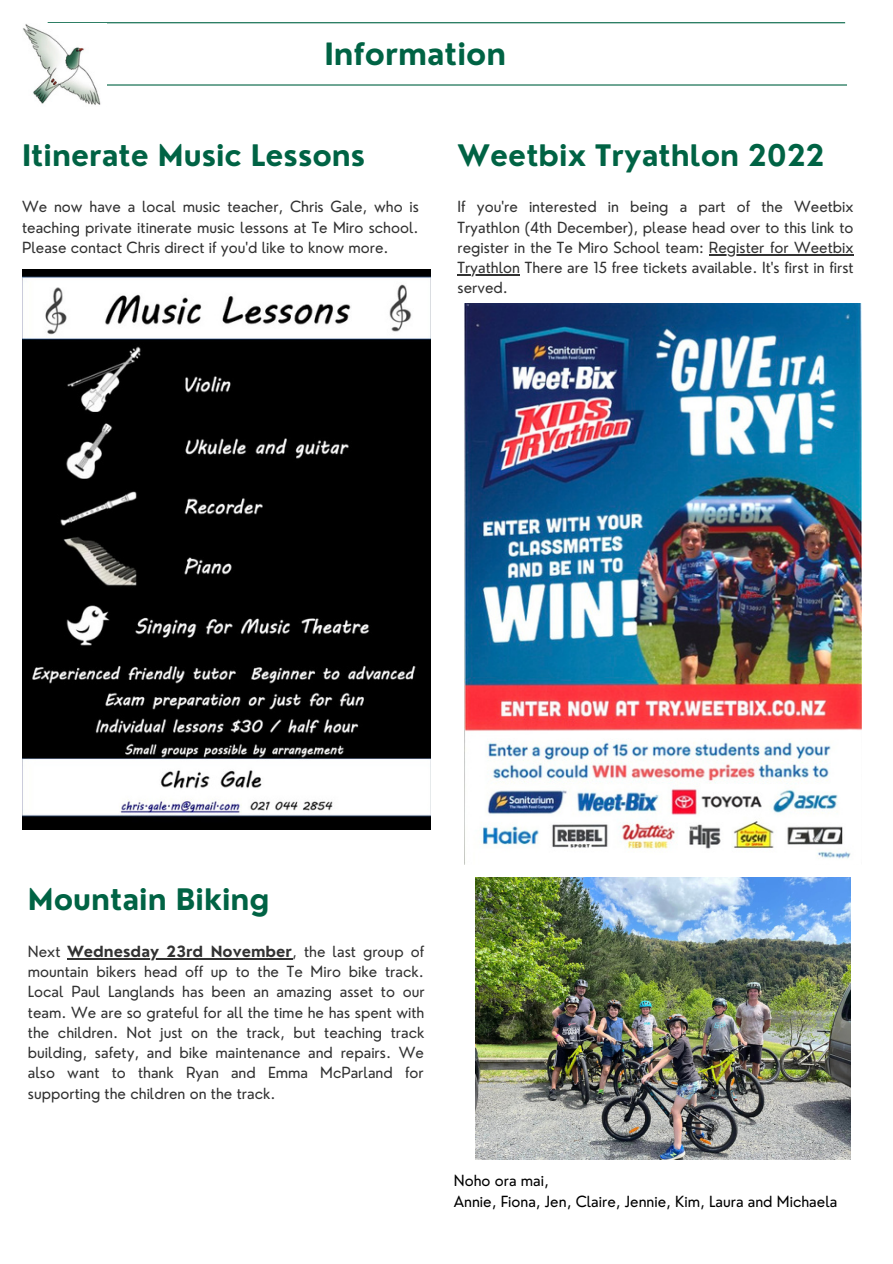
<style>
.page{position:relative;width:893px;height:1264px;background:#fff}
.page>*{position:absolute;margin:0;border:0;box-sizing:border-box;transform-origin:0 0}
.t1{font:700 30px "Nourd";color:#006344}
.t2{font:700 28.95px "Nourd";color:#006344}
.t3{font:15px/20.2px "Nourd";color:#323232;text-align:justify}
.t4{font:15px/20.2px "Nourd";color:#000}
.s1{font-weight:700}
</style>
<div class="page">
<hr style="left:48px;top:22px;width:797px;height:1px;background:#006344">
<hr style="left:50px;top:84px;width:796px;height:2px;background:#006344">
<img style="left:23px;top:24px;width:83px;height:81px">
<img style="left:22px;top:269px;width:408px;height:560px">
<img style="left:465px;top:303px;width:396px;height:556px">
<img style="left:475px;top:877px;width:375px;height:281px">
<hr style="left:708px;top:254px;width:145px;height:1px;background:#323232">
<hr style="left:457px;top:274px;width:63px;height:1px;background:#323232">
<hr style="left:67px;top:958px;width:225px;height:1px;background:#323232">
<h1 class="t1" style="left:324px;top:35px;width:183px">Information</h1>
<h2 class="t2" style="left:22px;top:136px;width:345px">Itinerate Music Lessons</h2>
<p class="t3" style="left:22px;top:197px;width:398px">We now have a local music teacher, Chris Gale, who is teaching private itinerate music lessons at Te Miro school.<br>Please contact Chris direct if you'd like to know more.</p>
<h2 class="t2" style="left:457px;top:136px;width:368px">Weetbix Tryathlon 2022</h2>
<p class="t3" style="left:457px;top:197px;width:397px">If you're interested in being a part of the Weetbix Tryathlon (4th December), please head over to this link to register in the Te Miro School team: Register for Weetbix Tryathlon There are 15 free tickets available. It's first in first served.</p>
<h2 class="t2" style="left:28px;top:881px;width:243px">Mountain Biking</h2>
<p class="t3" style="left:28px;top:941px;width:398px">Next <span class="s1">Wednesday 23rd November</span>, the last group of mountain bikers head off up to the Te Miro bike track.<br>Local Paul Langlands has been an amazing asset to our team. We are so grateful for all the time he has spent with the children. Not just on the track, but teaching track building, safety, and bike maintenance and repairs. We also want to thank Ryan and Emma McParland for supporting the children on the track.</p>
<p class="t4" style="left:454px;top:1170px;width:385px">Noho ora mai,<br>Annie, Fiona, Jen, Claire, Jennie, Kim, Laura and Michaela</p>
</div>
